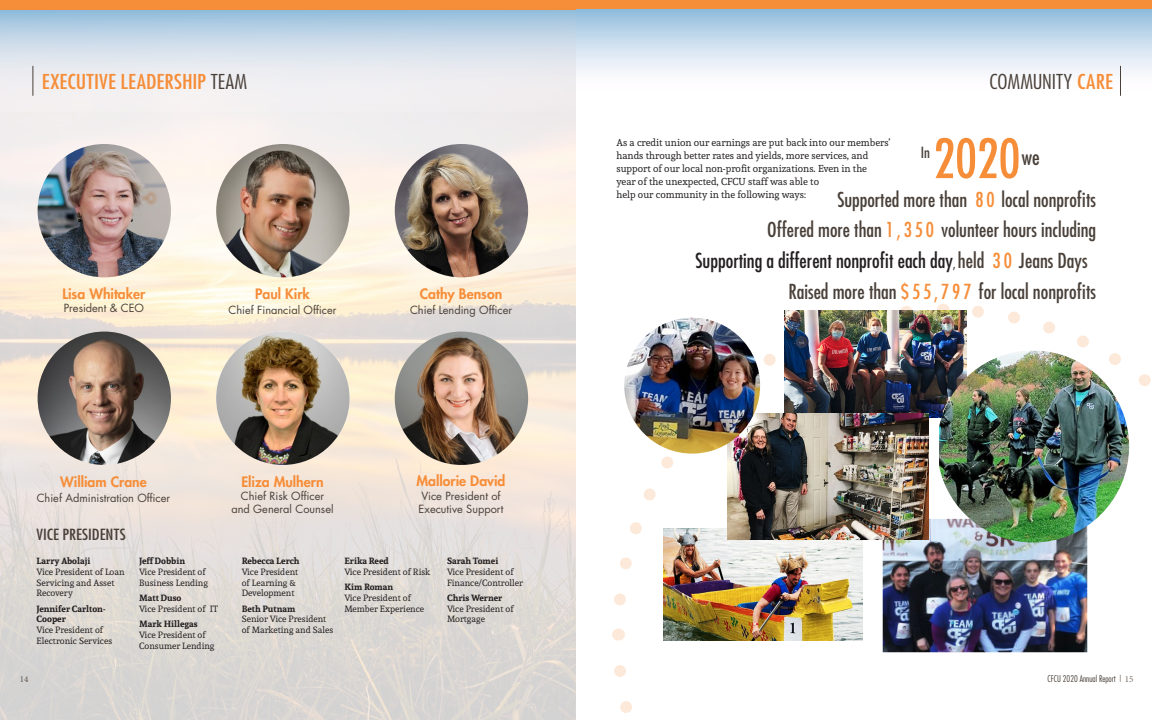
<style>
.page{position:relative;width:1152px;height:720px;background:#fff}
.page>*{position:absolute;margin:0;border:0;box-sizing:border-box;transform-origin:0 0}
.t1{font:condensed 21px "Futura";color:#494039}
.t2{font:condensed 20.2px/30.6px "Futura";color:#494039}
.t3{font:condensed 20px/30.6px "Futura";color:#494039;text-align:right}
.t4{font:condensed 20px "Futura";letter-spacing:.005em;color:#f68d38;scale:1.13 1}
.t5{font:300 condensed 20px "Futura";letter-spacing:-.01em;color:#494039;scale:1.13 1}
.t6{font:condensed 15px "Futura";color:#494039;scale:1.13 1}
.t7{font:condensed 15px "Futura";color:#494039}
.t8{font:800 14px "Futura";color:#f68d38}
.t9{font:11px/13.2px "Futura";color:#494039;text-align:center}
.t10{font:10px/13px "Andada";color:#231f20}
.t11{font:9px/10.8px "Andada";color:#231f20}
.t12{font:700 9px/10.8px "Andada";color:#231f20}
.t13{font:300 condensed 9px "Futura";color:#494039}
.t14{font:9px "Minion Pro";color:#74665d}
.s1{font-weight:300;color:#494039}
.s2{font-weight:400;color:#f68d38}
.s3{color:#f68d38}
.s4{color:#231f20}
.s5{font-size:12px;color:#231f20}
.s6{font-family:"Minion Pro";font-weight:400;font-stretch:normal;color:#74665d}
</style>
<div class="page">
<img style="left:883px;top:519px;width:204px;height:133px">
<img style="left:920px;top:311px;width:28px;height:107px">
<img style="left:664px;top:629px;width:199px;height:11px">
<img style="left:0;top:111px;width:576px;height:609px">
<svg style="left:0;top:9px;width:576px;height:102px"></svg>
<div style="left:0;top:0;width:576px;height:9px;background:#f68d38"></div>
<svg style="left:576px;top:9px;width:576px;height:63px;background:#c5dbec"></svg>
<div style="left:576px;top:0;width:576px;height:9px;background:#f68d38"></div>
<img style="left:948px;top:306px;width:203px;height:305px">
<img style="left:614px;top:306px;width:306px;height:323px">
<svg style="left:614px;top:665px;width:18px;height:48px"></svg>
<img style="left:966px;top:629px;width:122px;height:24px">
<svg style="left:943px;top:304px;width:1px;height:12px"></svg>
<svg style="left:618px;top:629px;width:1px;height:12px"></svg>
<img style="left:38px;top:144px;width:133px;height:133px;border-radius:67px">
<img style="left:216px;top:144px;width:134px;height:133px;border-radius:67px">
<img style="left:38px;top:332px;width:133px;height:133px;border-radius:67px">
<img style="left:216px;top:332px;width:134px;height:133px;border-radius:67px">
<img style="left:395px;top:144px;width:133px;height:133px;border-radius:67px">
<img style="left:395px;top:332px;width:133px;height:133px;border-radius:67px">
<img style="left:727px;top:413px;width:201px;height:127px">
<svg style="left:936px;top:138px;width:83px;height:41px"></svg>
<hr style="left:32px;top:66px;width:1px;height:30px;background:#494039">
<hr style="left:1120px;top:66px;width:1px;height:30px;background:#494039">
<img style="left:624px;top:318px;width:136px;height:136px;border-radius:68px">
<img style="left:939px;top:351px;width:190px;height:192px">
<h3 class="t4" style="left:42px;top:69px;width:183px">EXECUTIVE LEADERSHIP <span class="s1">TEAM</span></h3>
<h3 class="t5" style="left:990px;top:69px;width:111px">COMMUNITY <span class="s2">CARE</span></h3>
<h3 class="t8" style="left:62px;top:285px;width:84px">Lisa Whitaker</h3>
<p class="t9" style="left:64px;top:302px;width:82px">President &amp; CEO</p>
<h3 class="t8" style="left:255px;top:285px;width:56px">Paul Kirk</h3>
<p class="t9" style="left:229px;top:303px;width:109px">Chief Financial Officer</p>
<h3 class="t8" style="left:420px;top:285px;width:84px">Cathy Benson</h3>
<p class="t9" style="left:410px;top:303px;width:103px">Chief Lending Officer</p>
<h3 class="t8" style="left:60px;top:473px;width:88px">William Crane</h3>
<p class="t9" style="left:37px;top:491px;width:135px">Chief Administration Officer</p>
<h3 class="t6" style="left:36px;top:525px;width:81px">VICE PRESIDENTS</h3>
<p class="t12" style="left:36px;top:555px;width:56px">Larry Abolaji</p>
<p class="t11" style="left:36px;top:566px;width:90px">Vice President of Loan<br>Servicing and Asset<br>Recovery</p>
<p class="t12" style="left:36px;top:603px;width:71px">Jennifer Carlton-<br>Cooper</p>
<p class="t11" style="left:36px;top:625px;width:77px">Vice President of<br>Electronic Services</p>
<p class="t12" style="left:139px;top:555px;width:48px">Jeff Dobbin</p>
<p class="t11" style="left:139px;top:566px;width:70px">Vice President of<br>Business Lending</p>
<p class="t12" style="left:139px;top:592px;width:44px">Matt Duso</p>
<p class="t11" style="left:139px;top:603px;width:81px">Vice President of IT</p>
<p class="t12" style="left:139px;top:618px;width:60px">Mark Hillegas</p>
<p class="t11" style="left:139px;top:629px;width:77px">Vice President of<br>Consumer Lending</p>
<h3 class="t8" style="left:241px;top:473px;width:84px">Eliza Mulhern</h3>
<p class="t9" style="left:231px;top:489px;width:104px">Chief Risk Officer and General Counsel</p>
<h3 class="t8" style="left:417px;top:472px;width:90px">Mallorie David</h3>
<p class="t9" style="left:419px;top:489px;width:86px;text-align:left">Vice President of<br>Executive Support</p>
<p class="t12" style="left:242px;top:555px;width:59px">Rebecca Lerch</p>
<p class="t11" style="left:242px;top:566px;width:58px">Vice President of Learning &amp;<br>Development</p>
<p class="t12" style="left:242px;top:603px;width:55px">Beth Putnam</p>
<p class="t11" style="left:242px;top:614px;width:93px">Senior Vice President of Marketing and Sales</p>
<p class="t12" style="left:344px;top:555px;width:46px">Erika Reed</p>
<p class="t11" style="left:344px;top:566px;width:88px">Vice President of Risk</p>
<p class="t12" style="left:344px;top:581px;width:50px">Kim Roman</p>
<p class="t11" style="left:344px;top:592px;width:81px">Vice President of<br>Member Experience</p>
<p class="t12" style="left:447px;top:555px;width:53px">Sarah Tomei</p>
<p class="t11" style="left:447px;top:566px;width:77px">Vice President of<br>Finance/Controller</p>
<p class="t12" style="left:447px;top:592px;width:57px">Chris Werner</p>
<p class="t11" style="left:447px;top:603px;width:68px">Vice President of<br>Mortgage</p>
<p class="t10" style="left:616px;top:136px;width:276px">As a credit union our earnings are put back into our members’ hands through better rates and yields, more services, and support of our local non-profit organizations. Even in the<br>year of the unexpected, CFCU staff was able to<br>help our community in the following ways:</p>
<h3 class="t7" style="left:921px;top:143px;width:11px">In</h3>
<h1 class="t1" style="left:1022px;top:144px;width:19px">we</h1>
<h3 class="t3" style="left:767px;top:184px;width:330px">Supported more than <span class="s3">80</span> local nonprofits<br>Offered more than <span class="s3">1,350</span> volunteer hours including</h3>
<h2 class="t2" style="left:788px;top:245px;width:309px;text-indent:-93px"><span class="s4">Supporting a different nonprofit each day</span><span class="s5">,</span> held <span class="s3">30</span> Jeans Days<br>Raised more than <span class="s3">$55,797</span> for local nonprofits</h2>
<p class="t14" style="left:20px;top:674px;width:10px">14</p>
<p class="t13" style="left:1047px;top:673px;width:87px">CFCU 2020 Annual Report | <span class="s6">15</span></p>
</div>
